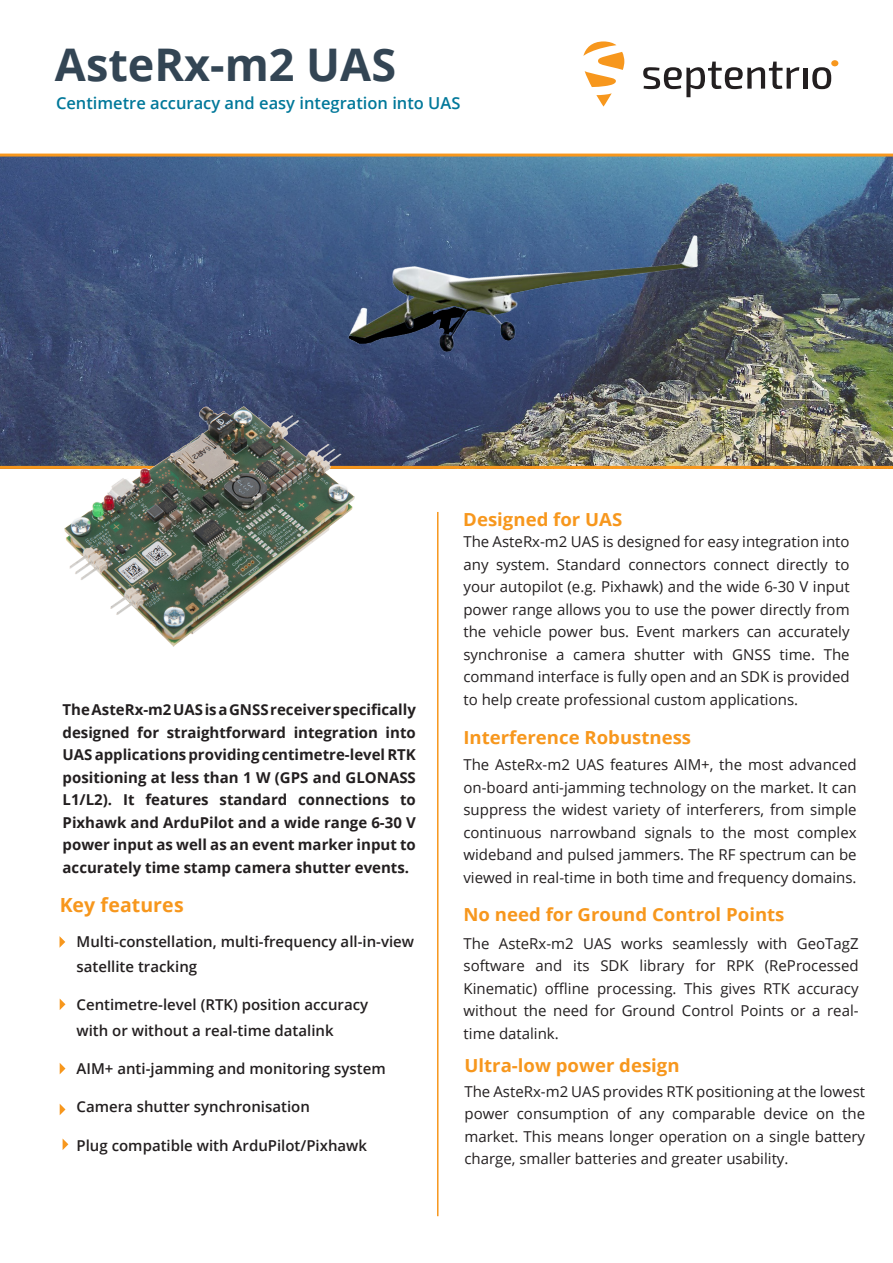
<style>
.page{position:relative;width:893px;height:1263px;background:#fff}
.page>*{position:absolute;margin:0;border:0;box-sizing:border-box;transform-origin:0 0}
.t1{font:700 45px "Open Sans";color:#334554}
.t2{font:700 19.5px "Open Sans";letter-spacing:.005em;color:#f7971d}
.t3{font:700 18px "Open Sans";color:#f7971d}
.t4{font:600 16.5px "Open Sans";color:#00789a}
.t5{font:15px/22.5px "Open Sans";color:#231f20;text-align:justify}
.t6{font:700 15px/22.5px "Open Sans";color:#231f20;text-align:justify}
.t7{font:600 15px/25.5px "Open Sans";color:#231f20}
</style>
<div class="page">
<img style="left:0;top:157px;width:893px;height:309px">
<hr style="left:803px;top:68px;width:4px;height:21px;background:#231f20">
<svg style="left:812px;top:67px;width:19px;height:22px"></svg>
<div style="left:831px;top:60px;width:7px;height:6px;background:#f7971d;border-radius:50%"></div>
<svg style="left:643px;top:62px;width:156px;height:35px"></svg>
<svg style="left:583px;top:41px;width:41px;height:46px"></svg>
<svg style="left:596px;top:93px;width:16px;height:14px"></svg>
<hr style="left:0;top:154px;width:893px;height:3px;background:#f7971d">
<hr style="left:0;top:466px;width:893px;height:3px;background:#f7971d">
<img style="left:348px;top:236px;width:350px;height:115px">
<img style="left:6px;top:389px;width:406px;height:258px">
<hr style="left:437px;top:512px;width:1px;height:704px;background:#f7971d">
<svg style="left:60px;top:936px;width:5px;height:11px"></svg>
<svg style="left:60px;top:999px;width:5px;height:11px"></svg>
<svg style="left:60px;top:1063px;width:5px;height:11px"></svg>
<svg style="left:60px;top:1104px;width:5px;height:11px"></svg>
<svg style="left:63px;top:1139px;width:5px;height:11px"></svg>
<p class="t1" style="left:55px;top:33px;width:343px">AsteRx-m2 UAS</p>
<p class="t4" style="left:56px;top:91px;width:406px">Centimetre accuracy and easy integration into UAS</p>
<p class="t6" style="left:63px;top:698px;width:355px">The AsteRx-m2 UAS is a GNSS receiver specifically designed for straightforward integration into UAS applications providing centimetre-level RTK positioning at less than 1 W (GPS and GLONASS L1/L2). It features standard connections to Pixhawk and ArduPilot and a wide range 6-30 V power input as well as an event marker input to accurately time stamp camera shutter events.</p>
<p class="t2" style="left:60px;top:891px;width:126px">Key features</p>
<p class="t7" style="left:77px;top:928px;width:339px">Multi-constellation, multi-frequency all-in-view satellite tracking</p>
<p class="t7" style="left:77px;top:992px;width:293px">Centimetre-level (RTK) position accuracy with or without a real-time datalink</p>
<p class="t7" style="left:77px;top:1055px;width:311px">AIM+ anti-jamming and monitoring system</p>
<p class="t7" style="left:77px;top:1094px;width:235px">Camera shutter synchronisation</p>
<p class="t7" style="left:77px;top:1132px;width:292px">Plug compatible with ArduPilot/Pixhawk</p>
<p class="t3" style="left:463px;top:506px;width:161px">Designed for UAS</p>
<p class="t5" style="left:463px;top:530px;width:388px">The AsteRx-m2 UAS is designed for easy integration into any system. Standard connectors connect directly to your autopilot (e.g. Pixhawk) and the wide 6-30 V input power range allows you to use the power directly from the vehicle power bus. Event markers can accurately synchronise a camera shutter with GNSS time. The command interface is fully open and an SDK is provided to help create professional custom applications.</p>
<p class="t3" style="left:463px;top:725px;width:229px">Interference Robustness</p>
<p class="t5" style="left:463px;top:753px;width:395px">The AsteRx-m2 UAS features AIM+, the most advanced on-board anti-jamming technology on the market. It can suppress the widest variety of interferers, from simple continuous narrowband signals to the most complex wideband and pulsed jammers. The RF spectrum can be viewed in real-time in both time and frequency domains.</p>
<p class="t3" style="left:463px;top:901px;width:323px">No need for Ground Control Points</p>
<p class="t5" style="left:464px;top:932px;width:396px">The AsteRx-m2 UAS works seamlessly with GeoTagZ software and its SDK library for RPK (ReProcessed Kinematic) offline processing. This gives RTK accuracy without the need for Ground Control Points or a real&shy;time datalink.</p>
<p class="t3" style="left:464px;top:1053px;width:217px">Ultra-low power design</p>
<p class="t5" style="left:464px;top:1079px;width:402px">The AsteRx-m2 UAS provides RTK positioning at the lowest power consumption of any comparable device on the market. This means longer operation on a single battery charge, smaller batteries and greater usability.</p>
</div>
